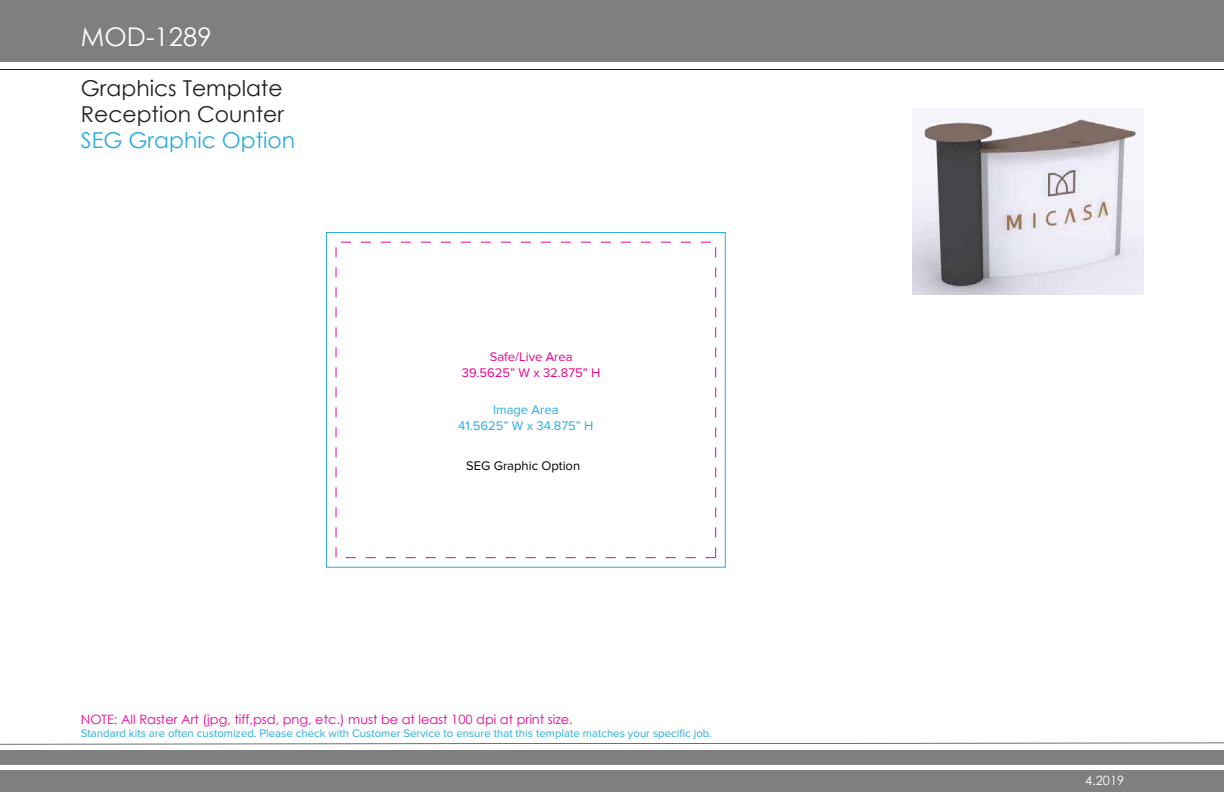
<style>
.page{position:relative;width:1224px;height:792px;background:#fff}
.page>*{position:absolute;margin:0;border:0;box-sizing:border-box;transform-origin:0 0}
.t1{font:25.7px "Century Gothic";color:#fff}
.t2{font:21.9px/26.2px "Century Gothic";color:#231f20}
.t3{font:21.9px "Century Gothic";color:#28abe2}
.t4{font:13px/15.6px "Proxima Nova";color:#ec008c;text-align:center}
.t5{font:13px/15.6px "Proxima Nova";color:#2aace2;text-align:center}
.t6{font:13px "Proxima Nova";color:#000}
.t7{font:12.9px "Century Gothic";color:#ec008c}
.t8{font:12.8px "Century Gothic";color:#fff}
.t9{font:11.4px "Proxima Nova";color:#2aace2}
</style>
<div class="page">
<div style="left:0;top:0;width:1224px;height:62px;background:#7f7f80"></div>
<hr style="left:0;top:70px;width:1224px;height:1px;background:#231f20">
<div style="left:0;top:750px;width:1224px;height:42px;background:#7f7f80"></div>
<div style="left:0;top:765px;width:1224px;height:5px;background:#fff"></div>
<svg style="left:0;top:743px;width:1224px;height:2px"></svg>
<div style="left:326px;top:232px;width:400px;height:335px;border:1px solid #2aace2"></div>
<img style="left:912px;top:108px;width:232px;height:187px">
<h1 class="t1" style="left:81px;top:19px;width:132px">MOD-1289</h1>
<h2 class="t2" style="left:81px;top:74px;width:205px">Graphics Template<br>Reception Counter</h2>
<h2 class="t3" style="left:81px;top:125px;width:216px">SEG Graphic Option</h2>
<p class="t4" style="left:462px;top:349px;width:140px">Safe/Live Area<br>39.5625” W x 32.875” H</p>
<p class="t5" style="left:458px;top:402px;width:137px">Image Area<br>41.5625” W x 34.875” H</p>
<p class="t6" style="left:466px;top:458px;width:116px">SEG Graphic Option</p>
<p class="t7" style="left:81px;top:710px;width:493px">NOTE: All Raster Art (jpg, tiff,psd, png, etc.) must be at least 100 dpi at print size.</p>
<p class="t9" style="left:81px;top:727px;width:633px">Standard kits are often customized. Please check with Customer Service to ensure that this template matches your specific job.</p>
<p class="t8" style="left:1085px;top:771px;width:40px">4.2019</p>
</div>
